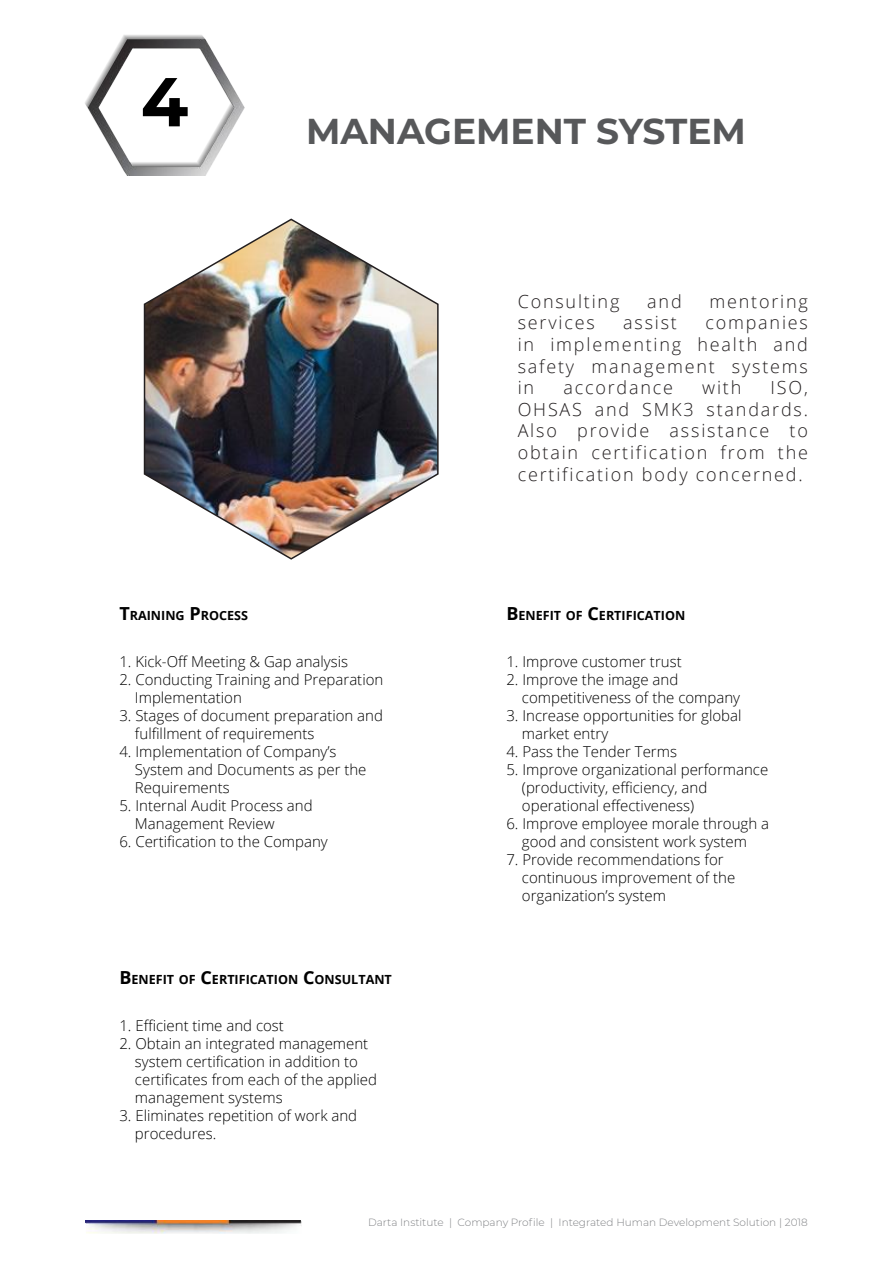
<style>
.page{position:relative;width:893px;height:1263px;background:#fff}
.page>*{position:absolute;margin:0;border:0;box-sizing:border-box;transform-origin:0 0}
.t1{font:700 69px "Montserrat";color:#000}
.Big_caption__black{font:700 36px "Montserrat";color:#57585a}
.t2{font:300 18px/21.6px "Open Sans";letter-spacing:.1em;color:#231f20;text-align:justify}
.t3{font:300 15px "Open Sans";color:#000}
.t4{font:700 12.6px "Open Sans";color:#000}
.t5{font:300 10.5px "Montserrat";color:#808285}
.s1{font-size:18px}
</style>
<div class="page">
<img style="left:85px;top:1220px;width:217px;height:13px">
<img style="left:85px;top:35px;width:160px;height:140px">
<img style="left:143px;top:218px;width:296px;height:342px">
<p class="t1" style="left:141px;top:52px;width:49px">4</p>
<p class="t4" style="left:119px;top:607px;width:123px"><span class="s1">T</span>RAINING <span class="s1">P</span>ROCESS</p>
<p class="Big_caption__black" style="left:306px;top:105px;width:441px">MANAGEMENT SYSTEM</p>
<p class="t2" style="left:518px;top:290px;width:103px">Consulting</p>
<p class="t2" style="left:647px;top:290px;width:36px">and</p>
<p class="t2" style="left:709px;top:290px;width:100px">mentoring</p>
<p class="t2" style="left:518px;top:312px;width:79px">services</p>
<p class="t2" style="left:623px;top:312px;width:55px">assist</p>
<p class="t2" style="left:518px;top:312px;width:292px;text-indent:188px">companies in implementing health and safety management systems in</p>
<p class="t2" style="left:563px;top:376px;width:111px">accordance</p>
<p class="t2" style="left:702px;top:376px;width:41px">with</p>
<p class="t2" style="left:518px;top:376px;width:292px;text-indent:253px">ISO, OHSAS and SMK3 standards.<br>Also provide assistance to obtain certification from the certification body concerned.</p>
<p class="t4" style="left:506px;top:607px;width:180px"><span class="s1">B</span>ENEFIT OF <span class="s1">C</span>ERTIFICATION</p>
<p class="t3" style="left:119px;top:651px;width:230px">1. Kick-Off Meeting &amp; Gap analysis</p>
<p class="t3" style="left:119px;top:669px;width:265px">2. Conducting Training and Preparation</p>
<p class="t3" style="left:135px;top:687px;width:108px">Implementation</p>
<p class="t3" style="left:119px;top:705px;width:265px">3. Stages of document preparation and</p>
<p class="t3" style="left:135px;top:723px;width:181px">fulfillment of requirements</p>
<p class="t3" style="left:119px;top:741px;width:219px">4. Implementation of Company’s</p>
<p class="t3" style="left:135px;top:759px;width:233px">System and Documents as per the</p>
<p class="t3" style="left:135px;top:777px;width:96px">Requirements</p>
<p class="t3" style="left:119px;top:795px;width:195px">5. Internal Audit Process and</p>
<p class="t3" style="left:135px;top:813px;width:141px">Management Review</p>
<p class="t3" style="left:119px;top:831px;width:210px">6. Certification to the Company</p>
<p class="t4" style="left:119px;top:970px;width:274px"><span class="s1">B</span>ENEFIT OF <span class="s1">C</span>ERTIFICATION <span class="s1">C</span>ONSULTANT</p>
<p class="t3" style="left:119px;top:1015px;width:166px">1. Efficient time and cost</p>
<p class="t3" style="left:119px;top:1033px;width:250px">2. Obtain an integrated management</p>
<p class="t3" style="left:135px;top:1051px;width:224px">system certification in addition to</p>
<p class="t3" style="left:135px;top:1069px;width:243px">certificates from each of the applied</p>
<p class="t3" style="left:135px;top:1087px;width:149px">management systems</p>
<p class="t3" style="left:119px;top:1105px;width:239px">3. Eliminates repetition of work and</p>
<p class="t3" style="left:135px;top:1123px;width:83px">procedures.</p>
<p class="t3" style="left:506px;top:651px;width:177px">1. Improve customer trust</p>
<p class="t3" style="left:506px;top:669px;width:173px">2. Improve the image and</p>
<p class="t3" style="left:522px;top:687px;width:220px">competitiveness of the company</p>
<p class="t3" style="left:506px;top:705px;width:237px">3. Increase opportunities for global</p>
<p class="t3" style="left:522px;top:723px;width:88px">market entry</p>
<p class="t3" style="left:506px;top:741px;width:172px">4. Pass the Tender Terms</p>
<p class="t3" style="left:506px;top:759px;width:263px">5. Improve organizational performance</p>
<p class="t3" style="left:522px;top:777px;width:187px">(productivity, efficiency, and</p>
<p class="t3" style="left:522px;top:795px;width:174px">operational effectiveness)</p>
<p class="t3" style="left:506px;top:813px;width:264px">6. Improve employee morale through a</p>
<p class="t3" style="left:522px;top:831px;width:227px">good and consistent work system</p>
<p class="t3" style="left:506px;top:849px;width:219px">7. Provide recommendations for</p>
<p class="t3" style="left:522px;top:867px;width:215px">continuous improvement of the</p>
<p class="t3" style="left:522px;top:885px;width:146px">organization’s system</p>
<p class="t5" style="left:368px;top:1215px;width:441px">Darta Institute | Company Profile | Integrated Human Development Solution | 2018</p>
</div>
